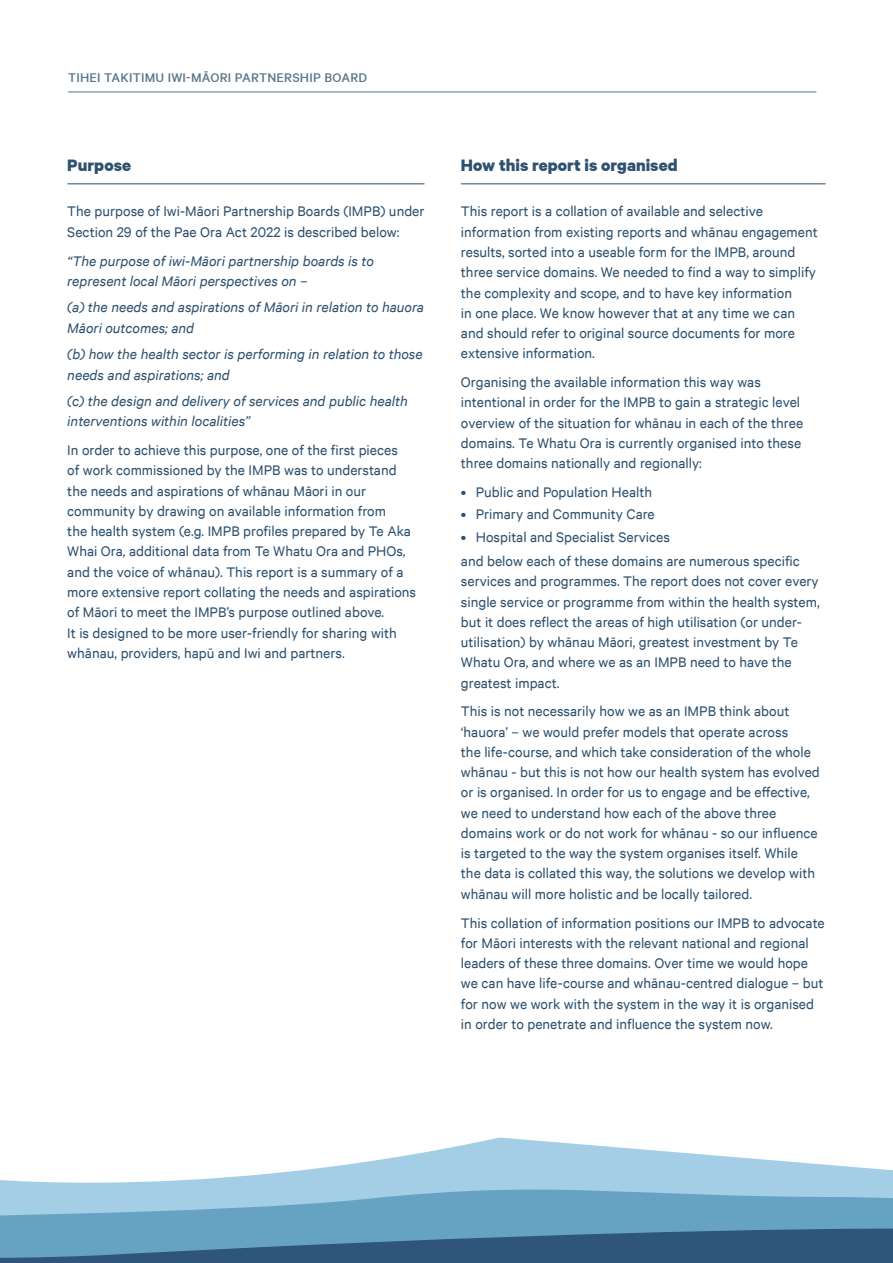
<style>
.page{position:relative;width:893px;height:1263px;background:#fff}
.page>*{position:absolute;margin:0;border:0;box-sizing:border-box;transform-origin:0 0}
.t1{font:700 18.75px "Calibre";color:#2d516e}
.t2{font:15.75px/20.2px "Calibre";color:#2d516e}
.t3{font:italic 15.75px/20.2px "Calibre";color:#2d516e}
.t4{font:500 14.25px "Calibre";letter-spacing:.015em;color:#57758b}
</style>
<div class="page">
<hr style="left:67px;top:183px;width:357px;height:1px;background:#2d516e">
<hr style="left:68px;top:92px;width:748px;height:1px;background:#57758b">
<hr style="left:461px;top:183px;width:365px;height:1px;background:#2d516e">
<svg style="left:351px;top:1137px;width:465px;height:27px"></svg>
<svg style="left:0;top:1164px;width:893px;height:99px;background:#75a4c0"></svg>
<p class="t4" style="left:68px;top:69px;width:301px">TIHEI TAKITIMU IWI-MĀORI PARTNERSHIP BOARD</p>
<p class="t1" style="left:67px;top:153px;width:65px">Purpose</p>
<p class="t2" style="left:67px;top:201px;width:359px">The purpose of Iwi-Māori Partnership Boards (IMPB) under<br>Section 29 of the Pae Ora Act 2022 is described below:</p>
<p class="t3" style="left:67px;top:250px;width:308px">“The purpose of iwi-Māori partnership boards is to represent local Māori perspectives on –</p>
<p class="t3" style="left:67px;top:297px;width:358px">(a) the needs and aspirations of Māori in relation to hauora<br>Māori outcomes; and</p>
<p class="t3" style="left:67px;top:344px;width:357px">(b) how the health sector is performing in relation to those needs and aspirations; and</p>
<p class="t3" style="left:67px;top:391px;width:342px">(c) the design and delivery of services and public health interventions within localities”</p>
<p class="t2" style="left:67px;top:440px;width:350px">In order to achieve this purpose, one of the first pieces<br>of work commissioned by the IMPB was to understand the needs and aspirations of whānau Māori in our community by drawing on available information from<br>the health system (e.g. IMPB profiles prepared by Te Aka Whai Ora, additional data from Te Whatu Ora and PHOs, and the voice of whānau). This report is a summary of a more extensive report collating the needs and aspirations of Māori to meet the IMPB’s purpose outlined above.<br>It is designed to be more user-friendly for sharing with whānau, providers, hapū and Iwi and partners.</p>
<p class="t1" style="left:461px;top:153px;width:218px">How this report is organised</p>
<p class="t2" style="left:461px;top:201px;width:358px">This report is a collation of available and selective information from existing reports and whānau engagement results, sorted into a useable form for the IMPB, around three service domains. We needed to find a way to simplify the complexity and scope, and to have key information<br>in one place. We know however that at any time we can and should refer to original source documents for more extensive information.</p>
<p class="t2" style="left:461px;top:371px;width:344px">Organising the available information this way was intentional in order for the IMPB to gain a strategic level overview of the situation for whānau in each of the three domains. Te Whatu Ora is currently organised into these three domains nationally and regionally:</p>
<p class="t2" style="left:461px;top:481px;width:193px">• Public and Population Health</p>
<p class="t2" style="left:461px;top:504px;width:195px">• Primary and Community Care</p>
<p class="t2" style="left:461px;top:524px;width:340px;line-height:24.5px">• Hospital and Specialist Services<br>and below each of these domains are numerous specific</p>
<p class="t2" style="left:461px;top:571px;width:360px">services and programmes. The report does not cover every single service or programme from within the health system, but it does reflect the areas of high utilisation (or under&shy;utilisation) by whānau Māori, greatest investment by Te Whatu Ora, and where we as an IMPB need to have the greatest impact.</p>
<p class="t2" style="left:461px;top:701px;width:360px">This is not necessarily how we as an IMPB think about ‘hauora’ – we would prefer models that operate across<br>the life-course, and which take consideration of the whole whānau - but this is not how our health system has evolved or is organised. In order for us to engage and be effective, we need to understand how each of the above three domains work or do not work for whānau - so our influence is targeted to the way the system organises itself. While the data is collated this way, the solutions we develop with whānau will more holistic and be locally tailored.</p>
<p class="t2" style="left:461px;top:912px;width:365px">This collation of information positions our IMPB to advocate for Māori interests with the relevant national and regional leaders of these three domains. Over time we would hope we can have life-course and whānau-centred dialogue – but for now we work with the system in the way it is organised in order to penetrate and influence the system now.</p>
</div>
